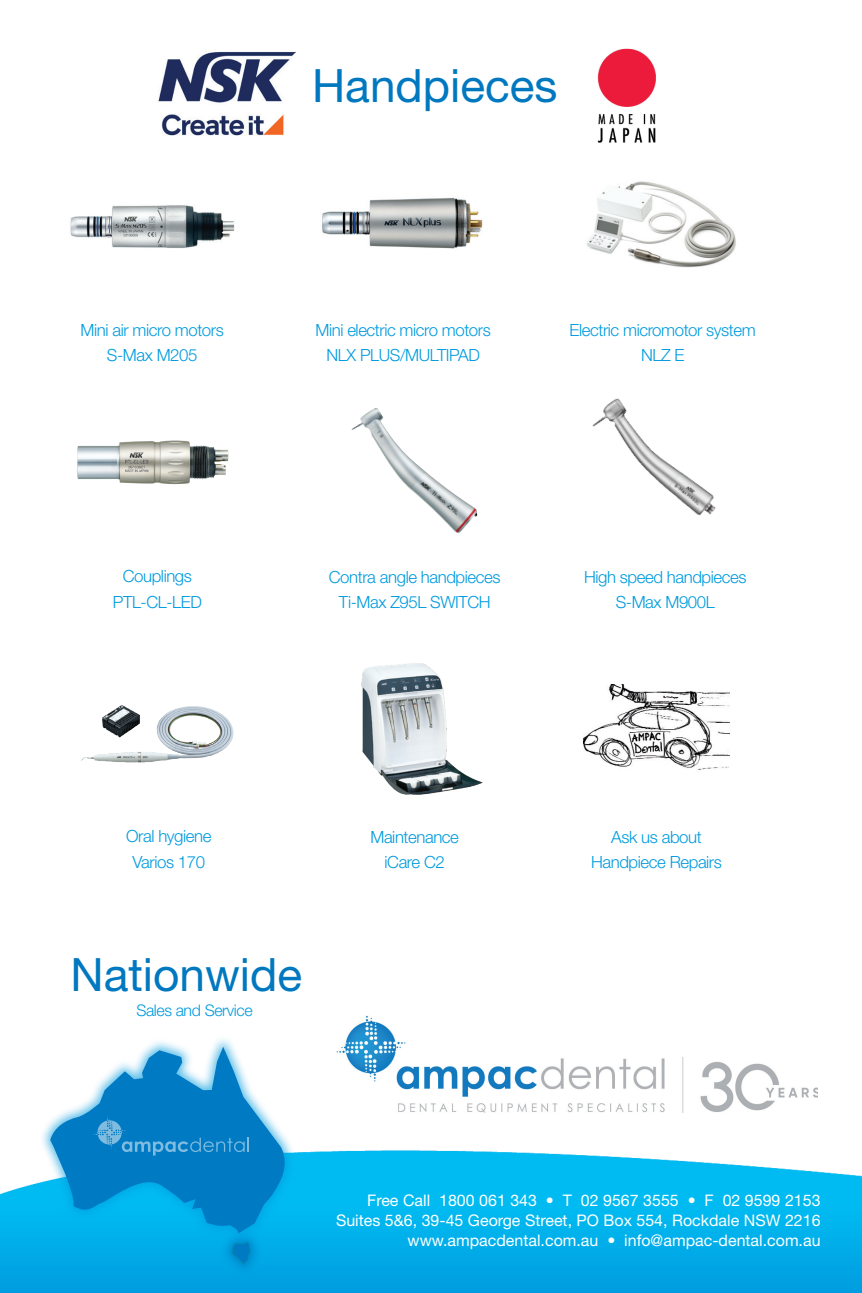
<style>
.page{position:relative;width:862px;height:1293px;background:#fff}
.page>*{position:absolute;margin:0;border:0;box-sizing:border-box;transform-origin:0 0}
.Headline_BIGGER{font:46px "Helvetica Neue LT Pro";color:#0078c0}
.Subheadline_Smaller_2{font:300 16.8px "Helvetica Neue LT Pro";letter-spacing:-.025em;color:#009bde}
.Subheadline_Smaller_2-2{font:16px/20px "Helvetica Neue LT Pro";color:#fff;text-align:right}
.Subheadline_Smaller_2-3{font:300 16px "Helvetica Neue LT Pro";letter-spacing:-.025em;color:#009bde}
</style>
<div class="page">
<img style="left:0;top:1150px;width:862px;height:143px">
<div style="left:39px;top:1035px;width:258px;height:209px;background:#009bde;opacity:.65"></div>
<svg style="left:50px;top:1046px;width:239px;height:187px"></svg>
<div style="left:219px;top:1229px;width:44px;height:47px;background:#00a4e3"></div>
<svg style="left:231px;top:1240px;width:21px;height:25px"></svg>
<img style="left:70px;top:205px;width:165px;height:43px">
<img style="left:322px;top:197px;width:161px;height:52px">
<img style="left:77px;top:440px;width:152px;height:45px">
<img style="left:351px;top:408px;width:71px;height:91px">
<img style="left:81px;top:705px;width:153px;height:58px">
<img style="left:361px;top:663px;width:122px;height:132px">
<img style="left:587px;top:181px;width:149px;height:87px">
<svg style="left:93px;top:1116px;width:156px;height:39px;background:#1484c6"></svg>
<img style="left:592px;top:398px;width:124px;height:117px">
<img style="left:158px;top:52px;width:138px;height:84px">
<img style="left:597px;top:48px;width:59px;height:95px">
<img style="left:584px;top:684px;width:145px;height:86px">
<img style="left:336px;top:1016px;width:482px;height:96px">
<p class="Subheadline_Smaller_2" style="left:81px;top:319px;width:145px">Mini air micro motors</p>
<p class="Subheadline_Smaller_2" style="left:107px;top:345px;width:92px">S-Max M205</p>
<p class="Subheadline_Smaller_2" style="left:123px;top:566px;width:71px">Couplings</p>
<p class="Subheadline_Smaller_2" style="left:113px;top:591px;width:90px">PTL-CL-LED</p>
<p class="Headline_BIGGER" style="left:312px;top:58px;width:247px">Handpieces</p>
<p class="Subheadline_Smaller_2" style="left:315px;top:319px;width:177px">Mini electric micro motors</p>
<p class="Subheadline_Smaller_2" style="left:326px;top:345px;width:155px">NLX PLUS/MULTIPAD</p>
<p class="Subheadline_Smaller_2" style="left:569px;top:319px;width:188px">Electric micromotor system</p>
<p class="Subheadline_Smaller_2" style="left:641px;top:345px;width:45px">NLZ E</p>
<p class="Subheadline_Smaller_2" style="left:329px;top:566px;width:173px">Contra angle handpieces</p>
<p class="Subheadline_Smaller_2" style="left:339px;top:592px;width:153px">Ti-Max Z95L SWITCH</p>
<p class="Subheadline_Smaller_2" style="left:584px;top:566px;width:164px">High speed handpieces</p>
<p class="Subheadline_Smaller_2" style="left:616px;top:592px;width:101px">S-Max M900L</p>
<p class="Subheadline_Smaller_2" style="left:126px;top:826px;width:87px">Oral hygiene</p>
<p class="Subheadline_Smaller_2" style="left:133px;top:851px;width:74px">Varios 170</p>
<p class="Headline_BIGGER" style="left:70px;top:946px;width:233px">Nationwide</p>
<p class="Subheadline_Smaller_2-3" style="left:136px;top:1000px;width:118px">Sales and Service</p>
<p class="Subheadline_Smaller_2" style="left:370px;top:826px;width:90px">Maintenance</p>
<p class="Subheadline_Smaller_2" style="left:384px;top:852px;width:62px">iCare C2</p>
<p class="Subheadline_Smaller_2" style="left:611px;top:826px;width:92px">Ask us about</p>
<p class="Subheadline_Smaller_2" style="left:591px;top:852px;width:132px">Handpiece Repairs</p>
<p class="Subheadline_Smaller_2-2" style="left:336px;top:1189px;width:486px">Free Call 1800 061 343 • T 02 9567 3555 • F 02 9599 2153<br>Suites 5&amp;6, 39-45 George Street, PO Box 554, Rockdale NSW 2216 www.ampacdental.com.au • info@ampac-dental.com.au</p>
</div>
